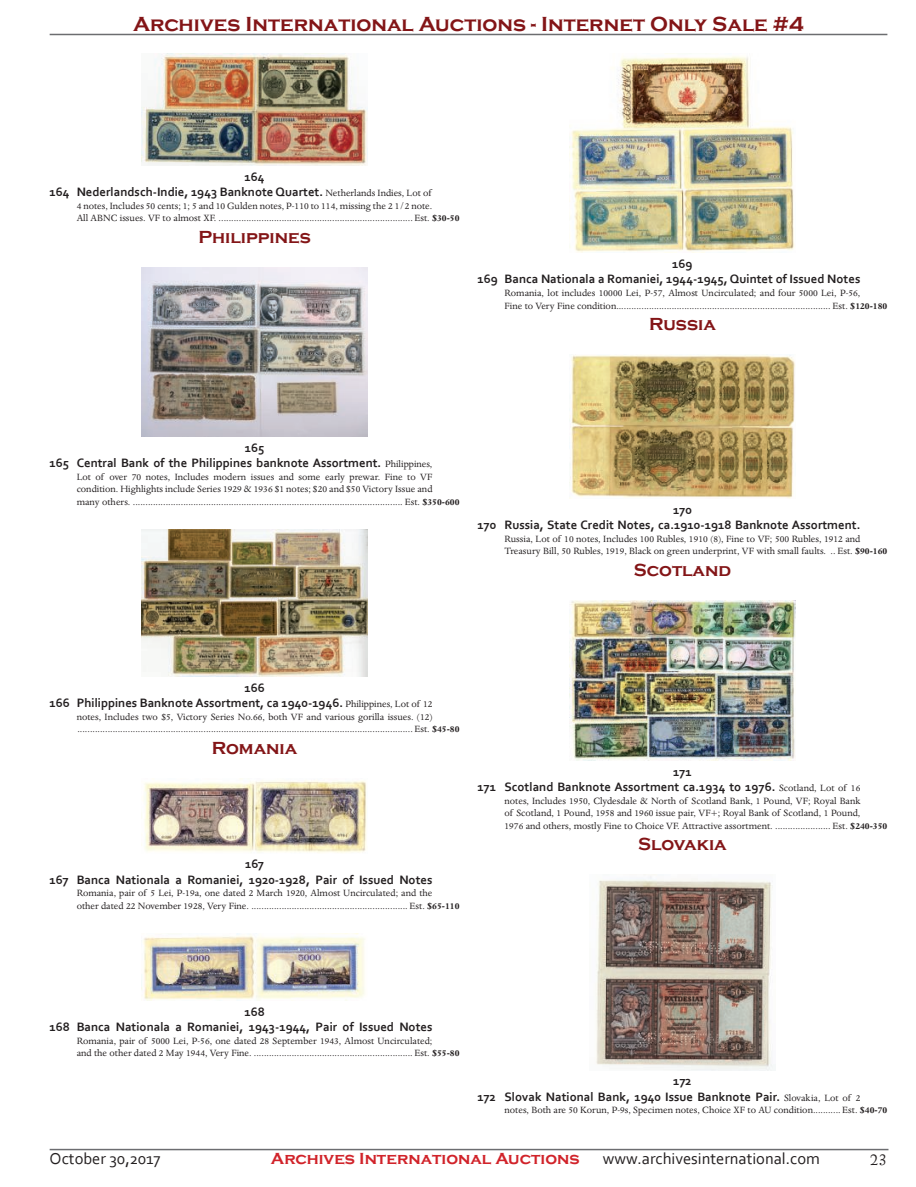
<style>
.page{position:relative;width:916px;height:1187px;background:#fff}
.page>*{position:absolute;margin:0;border:0;box-sizing:border-box;transform-origin:0 0}
.t1{font:700 21px "Copperplate Gothic";color:#831517}
.Category-MajHead{font:700 18px "Copperplate Gothic";color:#831517}
.t2{font:18px "Weiss BT";color:#231f20}
.t3{font:16.5px "Corbel";color:#231f20}
.t4{font:700 16.5px "Copperplate Gothic";color:#d1232a}
.Descriptions{font:700 12.75px "Corbel";color:#231f20}
.LotPicture{font:700 12.75px "Corbel";color:#231f20}
.Descriptions-2{font:10.5px/12.6px "Dante";color:#231f20}
.Descriptions-3{font:700 10.5px "Dante";color:#231f20}
.s1{font-family:"Dante";font-weight:400;font-size:10.5px}
.s2{font-weight:400}
.s3{font-weight:700}
</style>
<div class="page">
<hr style="left:50px;top:34px;width:837px;height:1px;background:#6c6d70">
<hr style="left:50px;top:1149px;width:838px;height:1px;background:#6c6d70">
<img style="left:142px;top:53px;width:225px;height:113px">
<img style="left:142px;top:267px;width:225px;height:170px">
<img style="left:142px;top:529px;width:225px;height:147px">
<img style="left:144px;top:778px;width:223px;height:75px">
<img style="left:142px;top:933px;width:223px;height:68px">
<img style="left:569px;top:53px;width:226px;height:200px">
<img style="left:569px;top:355px;width:226px;height:144px">
<img style="left:569px;top:600px;width:226px;height:160px">
<img style="left:596px;top:875px;width:177px;height:195px">
<h1 class="t1" style="left:133px;top:12px;width:672px">Archives International Auctions - Internet Only Sale #4</h1>
<p class="LotPicture" style="left:244px;top:169px;width:22px">164</p>
<p class="Descriptions" style="left:50px;top:184px;width:383px">164 Nederlandsch-Indie, 1943 Banknote Quartet. <span class="s1">Netherlands Indies, Lot of</span></p>
<p class="Descriptions-2" style="left:77px;top:200px;width:357px">4 notes, Includes 50 cents; 1; 5 and 10 Gulden notes, P-110 to 114, missing the 2 1/2 note.<br>All ABNC issues. VF to almost XF.</p>
<p class="Descriptions-3" style="left:414px;top:213px;width:47px"><span class="s2">Est.</span> $30-50</p>
<p class="Category-MajHead" style="left:198px;top:227px;width:114px">Philippines</p>
<p class="LotPicture" style="left:672px;top:256px;width:22px">169</p>
<p class="Descriptions" style="left:477px;top:271px;width:384px">169 Banca Nationala a Romaniei, 1944-1945, Quintet of Issued Notes</p>
<p class="Descriptions-2" style="left:504px;top:287px;width:357px">Romania, lot includes 10000 Lei, P-57, Almost Uncirculated; and four 5000 Lei, P-56,<br>Fine to Very Fine condition.</p>
<p class="Descriptions-3" style="left:832px;top:300px;width:56px"><span class="s2">Est.</span> $120-180</p>
<p class="Category-MajHead" style="left:649px;top:314px;width:68px">Russia</p>
<p class="LotPicture" style="left:245px;top:440px;width:21px">165</p>
<p class="Descriptions" style="left:50px;top:455px;width:384px">165 Central Bank of the Philippines banknote Assortment. <span class="s1">Philippines,</span></p>
<p class="Descriptions-2" style="left:77px;top:471px;width:357px;text-align:justify">Lot of over 70 notes, Includes modern issues and some early prewar. Fine to VF condition. Highlights include Series 1929 &amp; 1936 $1 notes; $20 and $50 Victory Issue and many others.</p>
<p class="Descriptions-3" style="left:404px;top:496px;width:56px"><span class="s2">Est.</span> $350-600</p>
<p class="LotPicture" style="left:672px;top:502px;width:20px">170</p>
<p class="Descriptions" style="left:477px;top:517px;width:384px">170 Russia, State Credit Notes, ca.1910-1918 Banknote Assortment.</p>
<p class="Descriptions-2" style="left:504px;top:533px;width:384px">Russia, Lot of 10 notes, Includes 100 Rubles, 1910 (8), Fine to VF; 500 Rubles, 1912 and<br>Treasury Bill, 50 Rubles, 1919, Black on green underprint, VF with small faults. Est. <span class="s3">$90-160</span></p>
<p class="Category-MajHead" style="left:633px;top:560px;width:99px">Scotland</p>
<p class="LotPicture" style="left:244px;top:679px;width:22px">166</p>
<p class="Descriptions" style="left:50px;top:695px;width:384px">166 Philippines Banknote Assortment, ca 1940-1946. <span class="s1">Philippines, Lot of 12</span></p>
<p class="Descriptions-2" style="left:414px;top:710px;width:47px;text-indent:-337px">notes, Includes two $5, Victory Series No.66, both VF and various gorilla issues. (12)<br>Est. <span class="s3">$45-80</span></p>
<p class="Category-MajHead" style="left:212px;top:738px;width:87px">Romania</p>
<p class="LotPicture" style="left:245px;top:856px;width:21px">167</p>
<p class="Descriptions" style="left:50px;top:871px;width:384px">167 Banca Nationala a Romaniei, 1920-1928, Pair of Issued Notes</p>
<p class="Descriptions-2" style="left:77px;top:887px;width:357px">Romania, pair of 5 Lei, P-19a, one dated 2 March 1920, Almost Uncirculated; and the other dated 22 November 1928, Very Fine.</p>
<p class="Descriptions-3" style="left:409px;top:900px;width:51px"><span class="s2">Est.</span> $65-110</p>
<p class="LotPicture" style="left:673px;top:763px;width:20px">171</p>
<p class="Descriptions" style="left:477px;top:779px;width:384px">171 Scotland Banknote Assortment ca.1934 to 1976. <span class="s1">Scotland, Lot of 16</span></p>
<p class="Descriptions-2" style="left:504px;top:794px;width:357px;text-align:justify">notes, Includes 1950, Clydesdale &amp; North of Scotland Bank, 1 Pound, VF; Royal Bank of Scotland, 1 Pound, 1958 and 1960 issue pair, VF+; Royal Bank of Scotland, 1 Pound, 1976 and others, mostly Fine to Choice VF. Attractive assortment.</p>
<p class="Descriptions-3" style="left:832px;top:820px;width:56px"><span class="s2">Est.</span> $240-350</p>
<p class="Category-MajHead" style="left:638px;top:834px;width:90px">Slovakia</p>
<p class="LotPicture" style="left:244px;top:1004px;width:22px">168</p>
<p class="Descriptions" style="left:50px;top:1019px;width:384px">168 Banca Nationala a Romaniei, 1943-1944, Pair of Issued Notes</p>
<p class="Descriptions-2" style="left:77px;top:1035px;width:357px">Romania, pair of 5000 Lei, P-56, one dated 28 September 1943, Almost Uncirculated; and the other dated 2 May 1944, Very Fine.</p>
<p class="Descriptions-3" style="left:414px;top:1048px;width:47px"><span class="s2">Est.</span> $55-80</p>
<p class="LotPicture" style="left:673px;top:1073px;width:20px">172</p>
<p class="Descriptions" style="left:477px;top:1088px;width:384px">172 Slovak National Bank, 1940 Issue Banknote Pair. <span class="s1">Slovakia, Lot of 2</span></p>
<p class="Descriptions-2" style="left:504px;top:1104px;width:312px">notes, Both are 50 Korun, P-9s, Specimen notes, Choice XF to AU condition.</p>
<p class="Descriptions-3" style="left:842px;top:1104px;width:47px"><span class="s2">Est.</span> $40-70</p>
<h3 class="t3" style="left:50px;top:1148px;width:112px">October 30,2017</h3>
<h3 class="t4" style="left:271px;top:1149px;width:310px">Archives International Auctions</h3>
<h3 class="t3" style="left:602px;top:1148px;width:218px">www.archivesinternational.com</h3>
<h2 class="t2" style="left:869px;top:1148px;width:19px">23</h2>
</div>
